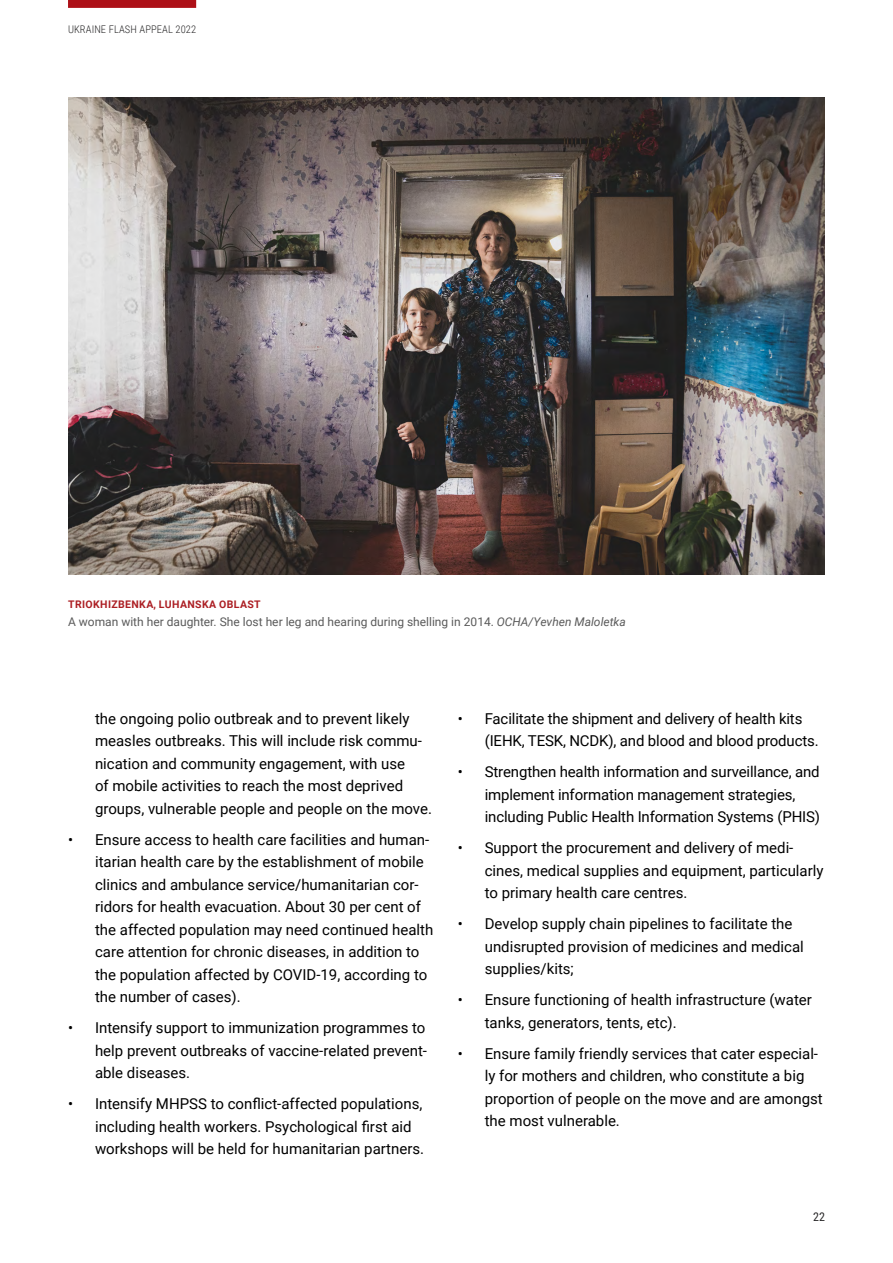
<style>
.page{position:relative;width:893px;height:1263px;background:#fff}
.page>*{position:absolute;margin:0;border:0;box-sizing:border-box;transform-origin:0 0}
.t1{font:15px/22.5px "Roboto";color:#000}
.t2{font:12px "Roboto";color:#5a5a5a}
.t3{font:12px "Roboto Condensed";color:#292829}
.t4{font:700 10.5px "Roboto";letter-spacing:.035em;color:#ac1f24}
.t5{font:300 10.5px "Roboto Condensed";letter-spacing:.01em;color:#292829}
.s1{font-style:italic}
</style>
<div class="page">
<div style="left:68px;top:0;width:128px;height:8px;background:#ad1017"></div>
<img style="left:68px;top:98px;width:757px;height:476px">
<p class="t5" style="left:68px;top:22px;width:130px">UKRAINE FLASH APPEAL 2022</p>
<p class="t4" style="left:68px;top:597px;width:194px">TRIOKHIZBENKA, LUHANSKA OBLAST</p>
<p class="t2" style="left:68px;top:614px;width:559px">A woman with her daughter. She lost her leg and hearing during shelling in 2014. <span class="s1">OCHA/Yevhen Maloletka</span></p>
<p class="t1" style="left:95px;top:707px;width:339px">the ongoing polio outbreak and to prevent likely measles outbreaks. This will include risk commu&shy;nication and community engagement, with use<br>of mobile activities to reach the most deprived groups, vulnerable people and people on the move.</p>
<p class="t1" style="left:95px;top:828px;width:340px;text-indent:-27px">• Ensure access to health care facilities and human&shy;itarian health care by the establishment of mobile clinics and ambulance service/humanitarian cor&shy;ridors for health evacuation. About 30 per cent of the affected population may need continued health care attention for chronic diseases, in addition to the population affected by COVID-19, according to the number of cases).</p>
<p class="t1" style="left:95px;top:1016px;width:334px;text-align:justify;text-indent:-27px">• Intensify support to immunization programmes to help prevent outbreaks of vaccine-related prevent&shy;able diseases.</p>
<p class="t1" style="left:95px;top:1092px;width:331px;text-indent:-27px">• Intensify MHPSS to conflict-affected populations, including health workers. Psychological first aid workshops will be held for humanitarian partners.</p>
<p class="t1" style="left:485px;top:707px;width:335px;text-indent:-27px">• Facilitate the shipment and delivery of health kits (IEHK, TESK, NCDK), and blood and blood products.</p>
<p class="t1" style="left:485px;top:760px;width:337px;text-indent:-27px">• Strengthen health information and surveillance, and implement information management strategies, including Public Health Information Systems (PHIS)</p>
<p class="t1" style="left:485px;top:836px;width:340px;text-indent:-27px">• Support the procurement and delivery of medi&shy;cines, medical supplies and equipment, particularly to primary health care centres.</p>
<p class="t1" style="left:485px;top:912px;width:321px;text-indent:-27px">• Develop supply chain pipelines to facilitate the undisrupted provision of medicines and medical supplies/kits;</p>
<p class="t1" style="left:485px;top:988px;width:329px;text-indent:-27px">• Ensure functioning of health infrastructure (water tanks, generators, tents, etc).</p>
<p class="t1" style="left:485px;top:1042px;width:340px;text-indent:-27px">• Ensure family friendly services that cater especial&shy;ly for mothers and children, who constitute a big proportion of people on the move and are amongst the most vulnerable.</p>
<p class="t3" style="left:813px;top:1208px;width:13px">22</p>
</div>
